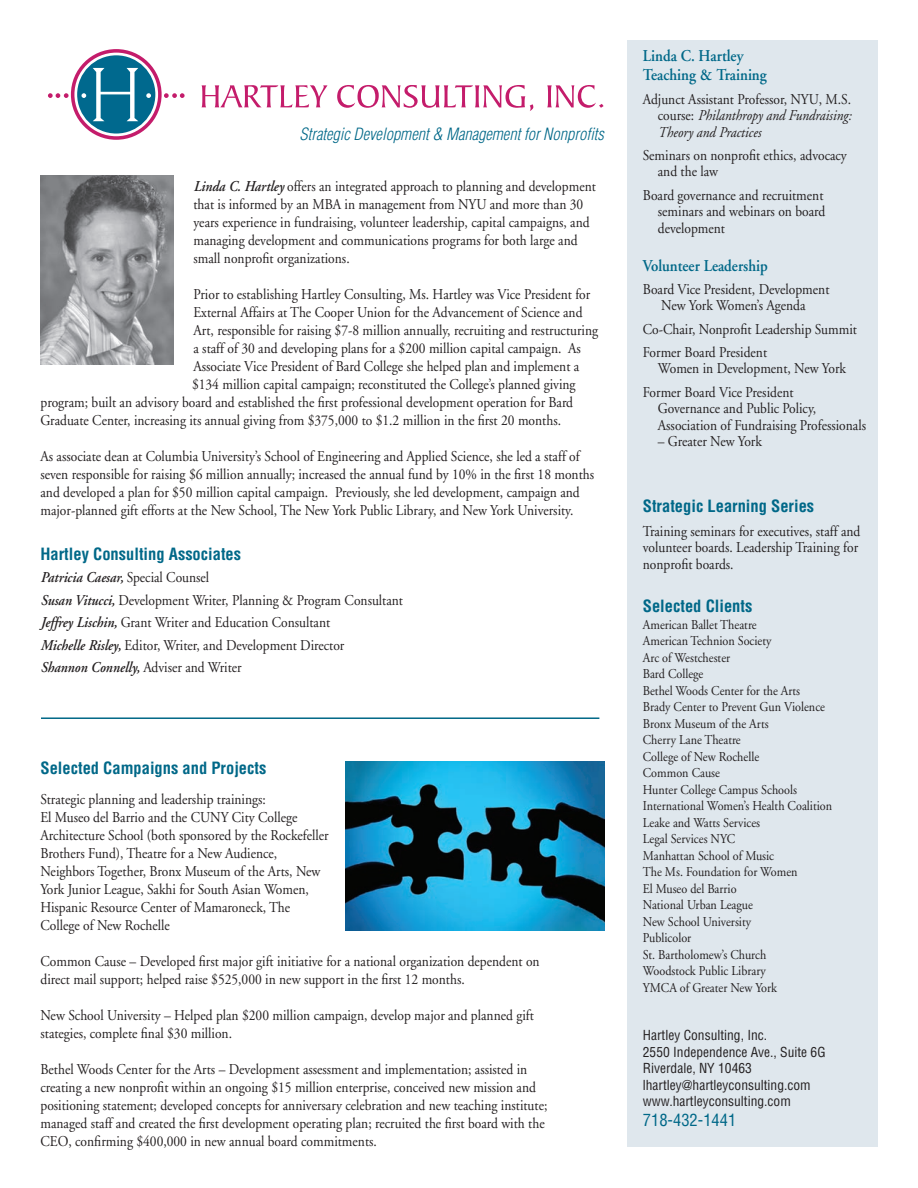
<style>
.page{position:relative;width:918px;height:1188px;background:#fff}
.page>*{position:absolute;margin:0;border:0;box-sizing:border-box;transform-origin:0 0}
.t1{font:700 condensed 16.5px "Helvetica";color:#006888}
.t2{font:600 16.5px/19.8px "Adobe Garamond";color:#006888;scale:.9 1}
.t3{font:italic 300 condensed 16.5px "Helvetica";color:#006888}
.t4{font:condensed 16.5px "Helvetica";color:#006888}
.t5{font:15px/18px "Adobe Garamond";color:#231f20;scale:.9 1}
.t6{font:italic 15px/16.5px "Adobe Garamond";color:#231f20;text-align:justify;scale:.9 1}
.t7{font:13.5px/16.5px "Adobe Garamond";color:#231f20;scale:.9 1}
.t8{font:condensed 13.5px/16.5px "Helvetica";color:#231f20}
.s1{font-weight:600;font-style:italic}
.s2{font-style:normal}
</style>
<div class="page">
<svg style="left:71px;top:49px;width:91px;height:91px"></svg>
<svg style="left:74px;top:53px;width:84px;height:83px"></svg>
<div style="left:77px;top:55px;width:78px;height:79px;background:#00698e;border-radius:50%"></div>
<svg style="left:48px;top:93px;width:21px;height:5px"></svg>
<svg style="left:82px;top:93px;width:4px;height:5px"></svg>
<svg style="left:164px;top:93px;width:21px;height:5px"></svg>
<svg style="left:146px;top:93px;width:5px;height:5px"></svg>
<svg style="left:93px;top:68px;width:45px;height:53px"></svg>
<svg style="left:201px;top:85px;width:127px;height:22px"></svg>
<svg style="left:337px;top:85px;width:196px;height:26px"></svg>
<svg style="left:547px;top:85px;width:57px;height:23px"></svg>
<img style="left:41px;top:176px;width:132px;height:189px">
<div style="left:627px;top:40px;width:251px;height:1108px;background:#dfe7ed"></div>
<img style="left:346px;top:761px;width:259px;height:169px">
<hr style="left:41px;top:717px;width:558px;height:2px;background:#006888">
<p class="t3" style="left:300px;top:125px;width:306px">Strategic Development &amp; Management for Nonprofits</p>
<p class="t5" style="left:194px;top:178px;width:449px"><span class="s1">Linda C. Hartley</span> offers an integrated approach to planning and development that is informed by an MBA in management from NYU and more than 30 years experience in fundraising, volunteer leadership, capital campaigns, and managing development and communications programs for both large and small nonprofit organizations.</p>
<p class="t5" style="left:194px;top:286px;width:442px">Prior to establishing Hartley Consulting, Ms. Hartley was Vice President for</p>
<p class="t5" style="left:194px;top:304px;width:434px">External Affairs at The Cooper Union for the Advancement of Science and</p>
<p class="t5" style="left:194px;top:322px;width:451px">Art, responsible for raising $7-8 million annually, recruiting and restructuring</p>
<p class="t5" style="left:194px;top:340px;width:432px">a staff of 30 and developing plans for a $200 million capital campaign. As</p>
<p class="t5" style="left:194px;top:358px;width:430px">Associate Vice President of Bard College she helped plan and implement a</p>
<p class="t5" style="left:192px;top:376px;width:428px">$134 million capital campaign; reconstituted the College’s planned giving</p>
<p class="t5" style="left:41px;top:394px;width:593px">program; built an advisory board and established the first professional development operation for Bard</p>
<p class="t5" style="left:41px;top:412px;width:580px">Graduate Center, increasing its annual giving from $375,000 to $1.2 million in the first 20 months.</p>
<p class="t5" style="left:41px;top:448px;width:617px">As associate dean at Columbia University’s School of Engineering and Applied Science, she led a staff of seven responsible for raising $6 million annually; increased the annual fund by 10% in the first 18 months and developed a plan for $50 million capital campaign. Previously, she led development, campaign and major-planned gift efforts at the New School, The New York Public Library, and New York University.</p>
<p class="t1" style="left:40px;top:544px;width:202px">Hartley Consulting Associates</p>
<p class="t5" style="left:40px;top:567px;width:404px;line-height:22.5px"><span class="s1">Patricia Caesar,</span> Special Counsel<br><span class="s1">Susan Vitucci,</span> Development Writer, Planning &amp; Program Consultant <span class="s1">Jeffrey Lischin,</span> Grant Writer and Education Consultant<br><span class="s1">Michelle Risley,</span> Editor, Writer, and Development Director<br><span class="s1">Shannon Connelly,</span> Adviser and Writer</p>
<p class="t1" style="left:40px;top:758px;width:227px">Selected Campaigns and Projects</p>
<p class="t5" style="left:40px;top:791px;width:322px">Strategic planning and leadership trainings:<br>El Museo del Barrio and the CUNY City College Architecture School (both sponsored by the Rockefeller Brothers Fund), Theatre for a New Audience, Neighbors Together, Bronx Museum of the Arts, New York Junior League, Sakhi for South Asian Women, Hispanic Resource Center of Mamaroneck, The College of New Rochelle</p>
<p class="t5" style="left:40px;top:953px;width:556px">Common Cause – Developed first major gift initiative for a national organization dependent on direct mail support; helped raise $525,000 in new support in the first 12 months.</p>
<p class="t5" style="left:40px;top:1007px;width:550px">New School University – Helped plan $200 million campaign, develop major and planned gift stategies, complete final $30 million.</p>
<p class="t5" style="left:40px;top:1061px;width:565px">Bethel Woods Center for the Arts – Development assessment and implementation; assisted in creating a new nonprofit within an ongoing $15 million enterprise, conceived new mission and positioning statement; developed concepts for anniversary celebration and new teaching institute; managed staff and created the first development operating plan; recruited the first board with the CEO, confirming $400,000 in new annual board commitments.</p>
<p class="t2" style="left:643px;top:46px;width:139px">Linda C. Hartley<br>Teaching &amp; Training</p>
<p class="t6" style="left:658px;top:91px;width:217px;text-indent:-15px"><span class="s2">Adjunct Assistant Professor, NYU, M.S. course:</span> Philanthropy and Fundraising:<br>Theory and Practices</p>
<p class="t5" style="left:658px;top:147px;width:211px;line-height:16.5px;text-indent:-15px">Seminars on nonprofit ethics, advocacy and the law</p>
<p class="t5" style="left:658px;top:187px;width:188px;line-height:16.5px;text-indent:-15px">Board governance and recruitment seminars and webinars on board development</p>
<p class="t2" style="left:643px;top:256px;width:140px">Volunteer Leadership</p>
<p class="t5" style="left:643px;top:281px;width:209px;line-height:16.5px;text-align:center">Board Vice President, Development<br>New York Women’s Agenda</p>
<p class="t5" style="left:643px;top:318px;width:239px;line-height:23.2px">Co-Chair, Nonprofit Leadership Summit<br>Former Board President</p>
<p class="t5" style="left:643px;top:357px;width:227px;line-height:23.2px;text-indent:15px">Women in Development, New York<br>Former Board Vice President</p>
<p class="t5" style="left:658px;top:400px;width:233px;line-height:16.5px">Governance and Public Policy,<br>Association of Fundraising Professionals</p>
<p class="t5" style="left:658px;top:433px;width:117px">– Greater New York</p>
<p class="t1" style="left:643px;top:496px;width:173px">Strategic Learning Series</p>
<p class="t5" style="left:643px;top:523px;width:243px;line-height:16.5px">Training seminars for executives, staff and volunteer boards. Leadership Training for nonprofit boards.</p>
<p class="t1" style="left:643px;top:596px;width:111px">Selected Clients</p>
<p class="t7" style="left:643px;top:616px;width:212px">American Ballet Theatre<br>American Technion Society<br>Arc of Westchester<br>Bard College<br>Bethel Woods Center for the Arts<br>Brady Center to Prevent Gun Violence<br>Bronx Museum of the Arts<br>Cherry Lane Theatre<br>College of New Rochelle<br>Common Cause<br>Hunter College Campus Schools<br>International Women’s Health Coalition<br>Leake and Watts Services<br>Legal Services NYC<br>Manhattan School of Music<br>The Ms. Foundation for Women<br>El Museo del Barrio<br>National Urban League<br>New School University<br>Publicolor<br>St. Bartholomew’s Church<br>Woodstock Public Library<br>YMCA of Greater New York</p>
<p class="t8" style="left:643px;top:1027px;width:184px">Hartley Consulting, Inc.<br>2550 Independence Ave., Suite 6G<br>Riverdale, NY 10463 lhartley@hartleyconsulting.com www.hartleyconsulting.com</p>
<p class="t4" style="left:643px;top:1109px;width:95px">718-432-1441</p>
</div>
